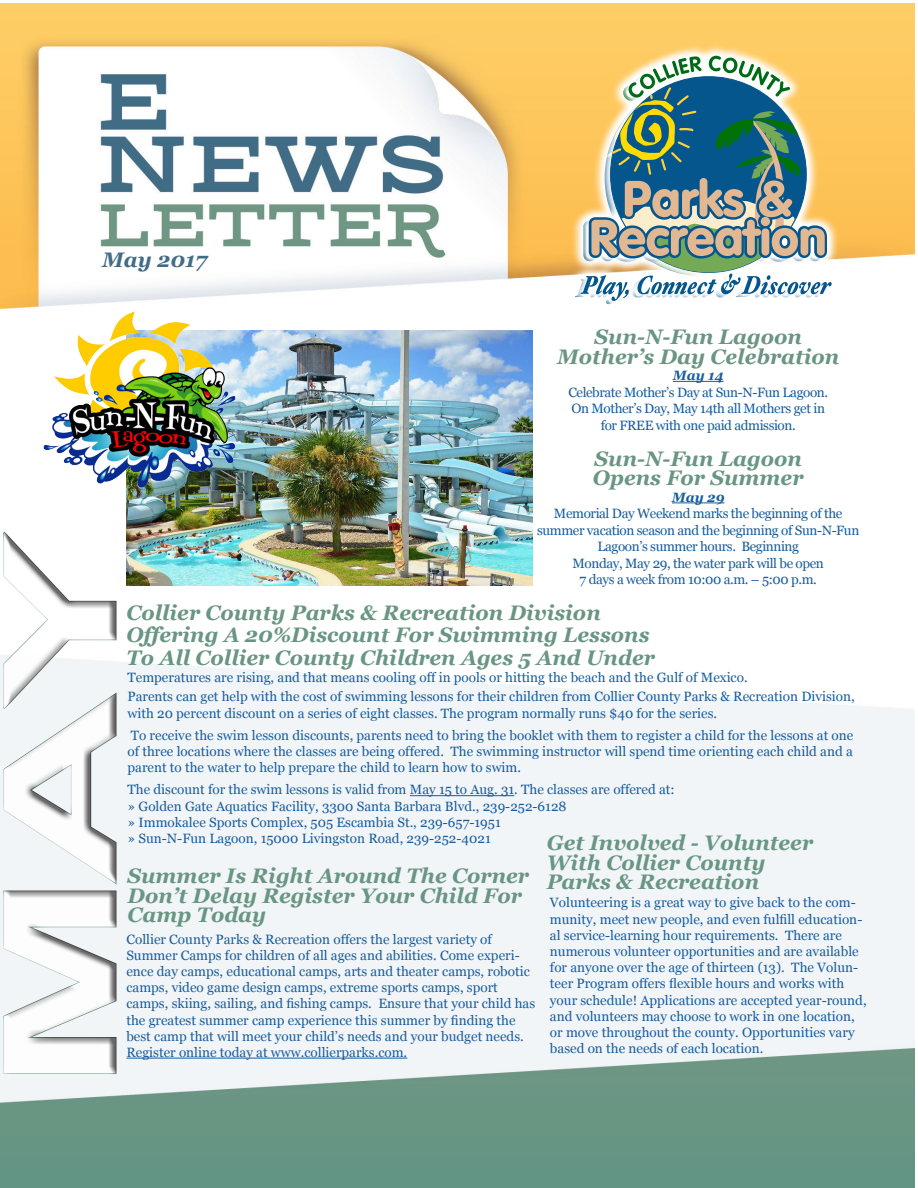
<style>
.page{position:relative;width:918px;height:1188px;background:#fff}
.page>*{position:absolute;margin:0;border:0;box-sizing:border-box;transform-origin:0 0}
.t1{font:700 155.85px "Arial";color:#fff;scale:1.69 1}
.t2{font:italic 700 21px/22.5px "Georgia";color:#699683}
.t3{font:italic 700 21px "Georgia";color:#426c85}
.t4{font:13.5px/16.2px "Georgia";color:#175d9e}
.t5{font:13.5px/16.5px "Georgia";letter-spacing:-.03em;color:#175d9e;text-align:center}
.t6{font:italic 700 13.5px "Georgia";color:#175d9e}
</style>
<div class="page">
<img style="left:0;top:3px;width:915px;height:1185px">
<svg style="left:563px;top:47px;width:275px;height:269px"></svg>
<svg style="left:569px;top:44px;width:274px;height:269px"></svg>
<svg style="left:575px;top:56px;width:257px;height:248px"></svg>
<div style="left:0;top:524px;width:125px;height:557px;background:#231f20;opacity:.75"></div>
<hr style="left:673px;top:381px;width:51px;height:1px;background:#175d9e">
<hr style="left:672px;top:503px;width:53px;height:1px;background:#175d9e">
<img style="left:126px;top:331px;width:407px;height:254px">
<img style="left:32px;top:301px;width:215px;height:198px">
<hr style="left:410px;top:795px;width:104px;height:1px;background:#175d9e">
<hr style="left:126px;top:1058px;width:281px;height:1px;background:#175d9e">
<p class="t3" style="left:102px;top:246px;width:106px">May 2017</p>
<h1 class="t1" style="left:-43px;top:1092px;width:333px;rotate:-90deg">M A Y</h1>
<p class="t2" style="left:595px;top:326px;width:209px">Sun-N-Fun Lagoon</p>
<p class="t2" style="left:557px;top:345px;width:284px">Mother’s Day Celebration</p>
<p class="t6" style="left:673px;top:367px;width:52px">May 14</p>
<p class="t5" style="left:568px;top:384px;width:261px">Celebrate Mother’s Day at Sun-N-Fun Lagoon.</p>
<p class="t5" style="left:571px;top:401px;width:255px">On Mother’s Day, May 14th all Mothers get in</p>
<p class="t5" style="left:601px;top:417px;width:197px">for FREE with one paid admission.</p>
<p class="t2" style="left:595px;top:447px;width:209px">Sun-N-Fun Lagoon</p>
<p class="t2" style="left:593px;top:467px;width:212px">Opens For Summer</p>
<p class="t6" style="left:672px;top:488px;width:54px">May 29</p>
<p class="t5" style="left:537px;top:506px;width:324px">Memorial Day Weekend marks the beginning of the summer vacation season and the beginning of Sun-N-Fun<br>Lagoon’s summer hours. Beginning</p>
<p class="t5" style="left:573px;top:555px;width:253px">Monday, May 29, the water park will be open</p>
<p class="t5" style="left:580px;top:572px;width:239px">7 days a week from 10:00 a.m. – 5:00 p.m.</p>
<p class="t2" style="left:126px;top:601px;width:530px">Collier County Parks &amp; Recreation Division<br>Offering A 20%Discount For Swimming Lessons<br>To All Collier County Children Ages 5 And Under</p>
<p class="t4" style="left:128px;top:670px;width:622px">Temperatures are rising, and that means cooling off in pools or hitting the beach and the Gulf of Mexico.</p>
<p class="t4" style="left:128px;top:689px;width:729px">Parents can get help with the cost of swimming lessons for their children from Collier County Parks &amp; Recreation Division, with 20 percent discount on a series of eight classes. The program normally runs $40 for the series.</p>
<p class="t4" style="left:128px;top:727px;width:727px;text-align:justify">To receive the swim lesson discounts, parents need to bring the booklet with them to register a child for the lessons at one of three locations where the classes are being offered. The swimming instructor will spend time orienting each child and a parent to the water to help prepare the child to learn how to swim.</p>
<p class="t4" style="left:128px;top:782px;width:549px">The discount for the swim lessons is valid from May 15 to Aug. 31. The classes are offered at:</p>
<p class="t4" style="left:128px;top:798px;width:441px">» Golden Gate Aquatics Facility, 3300 Santa Barbara Blvd., 239-252-6128</p>
<p class="t4" style="left:128px;top:814px;width:375px">» Immokalee Sports Complex, 505 Escambia St., 239-657-1951</p>
<p class="t4" style="left:128px;top:831px;width:365px">» Sun-N-Fun Lagoon, 15000 Livingston Road, 239-252-4021</p>
<p class="t2" style="left:547px;top:833px;width:268px;line-height:19.5px">Get Involved - Volunteer<br>With Collier County</p>
<p class="t2" style="left:547px;top:871px;width:214px">Parks &amp; Recreation</p>
<p class="t4" style="left:550px;top:895px;width:318px">Volunteering is a great way to give back to the com&shy;munity, meet new people, and even fulfill education&shy;al service-learning hour requirements. There are numerous volunteer opportunities and are available for anyone over the age of thirteen (13). The Volun&shy;teer Program offers flexible hours and works with your schedule! Applications are accepted year-round, and volunteers may choose to work in one location, or move throughout the county. Opportunities vary based on the needs of each location.</p>
<p class="t2" style="left:128px;top:865px;width:403px">Summer Is Right Around The Corner</p>
<p class="t2" style="left:128px;top:884px;width:396px">Don’t Delay Register Your Child For</p>
<p class="t2" style="left:128px;top:904px;width:140px">Camp Today</p>
<p class="t4" style="left:126px;top:931px;width:410px">Collier County Parks &amp; Recreation offers the largest variety of Summer Camps for children of all ages and abilities. Come experi&shy;ence day camps, educational camps, arts and theater camps, robotic camps, video game design camps, extreme sports camps, sport camps, skiing, sailing, and fishing camps. Ensure that your child has the greatest summer camp experience this summer by finding the best camp that will meet your child’s needs and your budget needs.</p>
<p class="t4" style="left:126px;top:1044px;width:282px">Register online today at www.collierparks.com.</p>
</div>
